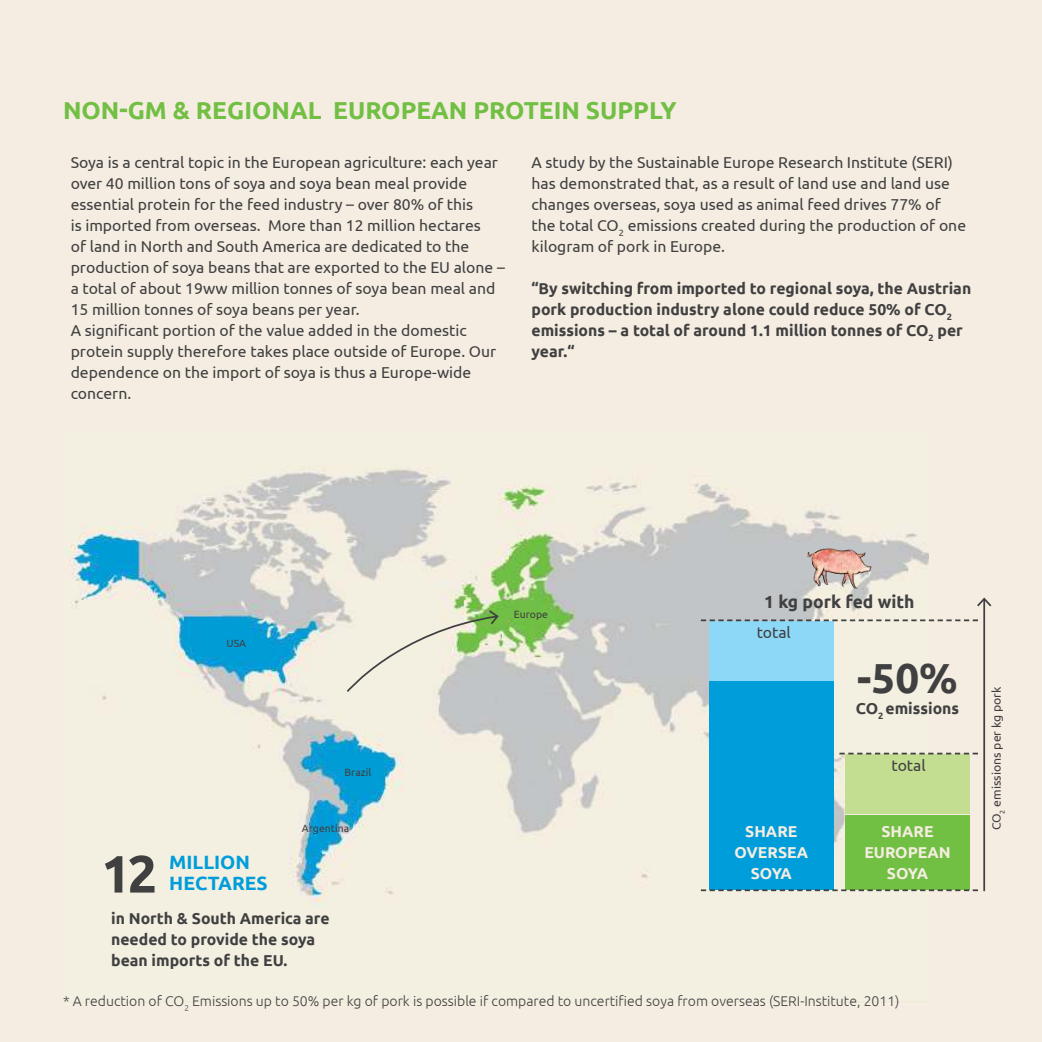
<style>
.page{position:relative;width:1042px;height:1042px;background:#f5ede1}
.page>*{position:absolute;margin:0;border:0;box-sizing:border-box;transform-origin:0 0}
.t1{font:700 52.5px "Ubuntu";color:#404041}
.t2{font:700 42px "Ubuntu";color:#404041}
.t3{font:700 24.5px "Ubuntu";color:#71bf43}
.t4{font:700 19.25px/21px "Ubuntu";color:#009ddb}
.t5{font:700 17.5px "Ubuntu";color:#404041}
.t6{font:15.75px/21px "Ubuntu";color:#404041}
.t7{font:700 15.75px/21px "Ubuntu";color:#404041}
.t8{font:700 15.75px/21px "Ubuntu";color:#f5ede1;text-align:center}
.t9{font:300 14px "Ubuntu";color:#404041}
.t10{font:12.25px "Ubuntu";color:#404041}
.t11{font:10.5px "Ubuntu";color:#404041}
</style>
<div class="page">
<img style="left:65px;top:467px;width:864px;height:439px">
<svg style="left:346px;top:608px;width:154px;height:85px"></svg>
<div style="left:709px;top:681px;width:124px;height:208px;background:#009ddb"></div>
<div style="left:845px;top:815px;width:124px;height:74px;background:#71bf43"></div>
<div style="left:709px;top:621px;width:124px;height:60px;background:#8dd7f7"></div>
<div style="left:845px;top:754px;width:124px;height:60px;background:#c4de91"></div>
<svg style="left:701px;top:889px;width:277px;height:2px"></svg>
<svg style="left:701px;top:619px;width:277px;height:2px"></svg>
<svg style="left:839px;top:753px;width:139px;height:1px"></svg>
<img style="left:779px;top:529px;width:117px;height:72px">
<hr style="left:983px;top:599px;width:2px;height:292px;background:#404041">
<svg style="left:977px;top:597px;width:15px;height:11px"></svg>
<h3 class="t3" style="left:63px;top:95px;width:615px">NON-GM &amp; REGIONAL EUROPEAN PROTEIN SUPPLY</h3>
<p class="t6" style="left:71px;top:151px;width:436px">Soya is a central topic in the European agriculture: each year over 40 million tons of soya and soya bean meal provide essential protein for the feed industry – over 80% of this<br>is imported from overseas. More than 12 million hectares<br>of land in North and South America are dedicated to the production of soya beans that are exported to the EU alone – a total of about 19ww million tonnes of soya bean meal and 15 million tonnes of soya beans per year.<br>A significant portion of the value added in the domestic protein supply therefore takes place outside of Europe. Our dependence on the import of soya is thus a Europe-wide concern.</p>
<p class="t6" style="left:531px;top:151px;width:436px">A study by the Sustainable Europe Research Institute (SERI) has demonstrated that, as a result of land use and land use changes overseas, soya used as animal feed drives 77% of the total CO<sub>2</sub> emissions created during the production of one kilogram of pork in Europe.</p>
<p class="t7" style="left:531px;top:278px;width:441px">“By switching from imported to regional soya, the Austrian pork production industry alone could reduce 50% of CO<sub>2 </sub>emissions – a total of around 1.1 million tonnes of CO<sub>2</sub> per year.“</p>
<p class="t11" style="left:226px;top:637px;width:21px">USA</p>
<h1 class="t1" style="left:101px;top:852px;width:57px">12</h1>
<p class="t4" style="left:169px;top:853px;width:100px">MILLION<br>HECTARES</p>
<p class="t11" style="left:344px;top:766px;width:28px">Brazil</p>
<p class="t11" style="left:302px;top:822px;width:49px">Argentina</p>
<p class="t7" style="left:111px;top:909px;width:220px">in North &amp; South America are needed to provide the soya bean imports of the EU.</p>
<p class="t11" style="left:514px;top:610px;width:36px">Europe</p>
<p class="t5" style="left:764px;top:591px;width:152px">1 kg pork fed with</p>
<p class="t6" style="left:756px;top:623px;width:36px">total</p>
<h2 class="t2" style="left:857px;top:660px;width:102px">-50%</h2>
<p class="t7" style="left:856px;top:699px;width:105px">CO<sub>2</sub> emissions</p>
<p class="t6" style="left:891px;top:755px;width:36px">total</p>
<p class="t8" style="left:734px;top:822px;width:75px">SHARE<br>OVERSEA<br>SOYA</p>
<p class="t8" style="left:864px;top:822px;width:88px">SHARE<br>EUROPEAN<br>SOYA</p>
<p class="t9" style="left:63px;top:993px;width:838px">* A reduction of CO<sub>2</sub> Emissions up to 50% per kg of pork is possible if compared to uncertified soya from overseas (SERI-Institute, 2011)</p>
<p class="t10" style="left:989px;top:830px;width:145px;rotate:-90deg">CO<sub>2</sub> emissions per kg pork</p>
</div>
